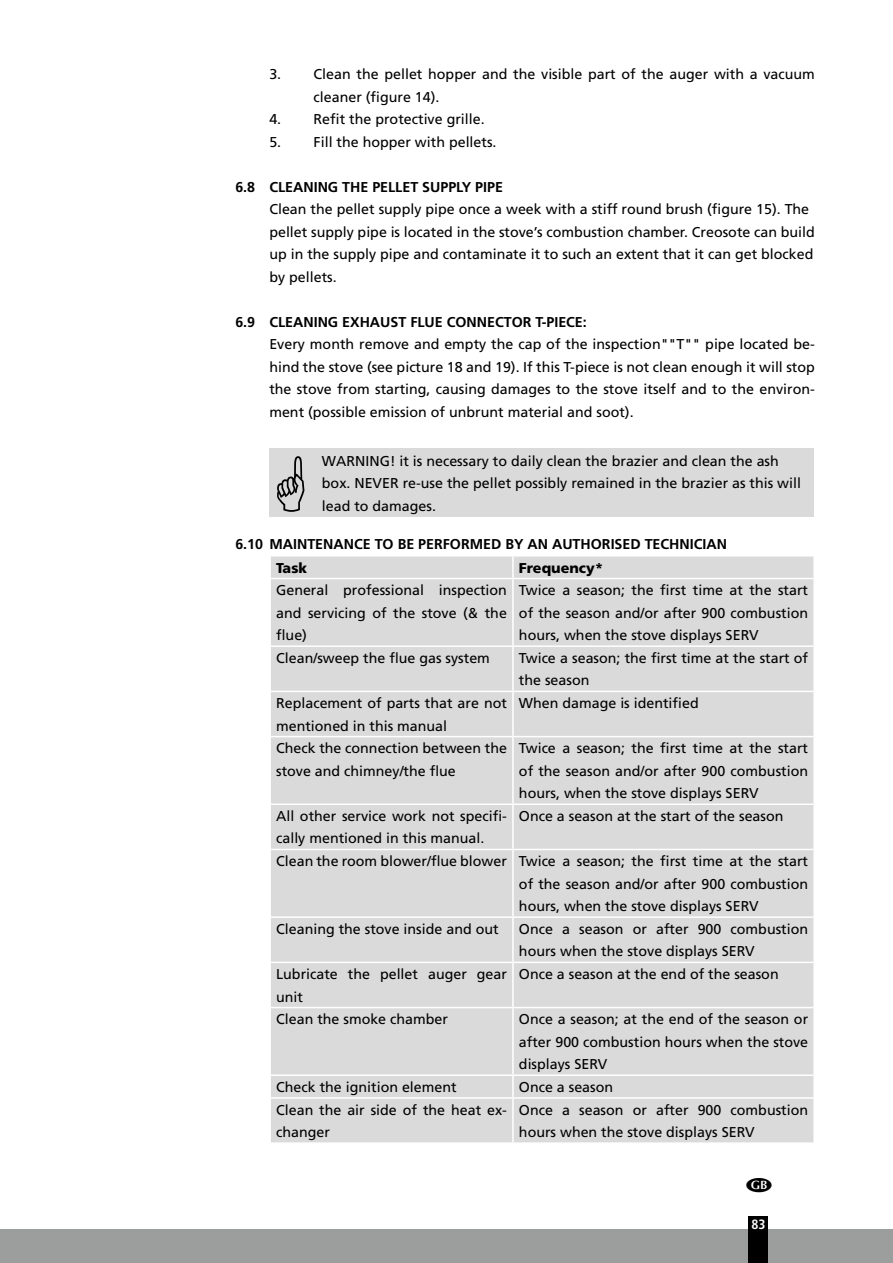
<style>
.page{position:relative;width:893px;height:1263px;background:#fff}
.page>*{position:absolute;margin:0;border:0;box-sizing:border-box;transform-origin:0 0}
.t1{font:14.25px/22.5px "Frutiger LT Std";color:#000}
.t2{font:700 14.25px "Frutiger LT Std";color:#000}
.t3{font:900 14.25px "Frutiger LT Std";color:#000}
.t4{font:700 condensed 13.5px "Frutiger LT Std";color:#fff}
</style>
<div class="page">
<div style="left:0;top:1229px;width:893px;height:34px;background:#9c9d9d"></div>
<div style="left:748px;top:1216px;width:20px;height:47px;background:#000"></div>
<div style="left:269px;top:448px;width:51px;height:69px;background:#dadada"></div>
<div style="left:320px;top:448px;width:494px;height:69px;background:#dadada"></div>
<div style="left:271px;top:557px;width:542px;height:585px;background:#dadada"></div>
<hr style="left:512px;top:557px;width:2px;height:21px;background:#fff">
<hr style="left:512px;top:579px;width:2px;height:66px;background:#fff">
<hr style="left:512px;top:647px;width:2px;height:44px;background:#fff">
<hr style="left:512px;top:692px;width:2px;height:44px;background:#fff">
<hr style="left:512px;top:737px;width:2px;height:66px;background:#fff">
<hr style="left:512px;top:805px;width:2px;height:44px;background:#fff">
<hr style="left:512px;top:850px;width:2px;height:66px;background:#fff">
<hr style="left:512px;top:918px;width:2px;height:44px;background:#fff">
<hr style="left:512px;top:963px;width:2px;height:44px;background:#fff">
<hr style="left:512px;top:1008px;width:2px;height:66px;background:#fff">
<hr style="left:512px;top:1076px;width:2px;height:21px;background:#fff">
<hr style="left:512px;top:1099px;width:2px;height:43px;background:#fff">
<hr style="left:271px;top:578px;width:242px;height:1px;background:#fff">
<hr style="left:513px;top:578px;width:300px;height:1px;background:#fff">
<hr style="left:271px;top:645px;width:242px;height:2px;background:#fff">
<hr style="left:513px;top:645px;width:300px;height:2px;background:#fff">
<hr style="left:271px;top:691px;width:242px;height:1px;background:#fff">
<hr style="left:513px;top:691px;width:300px;height:1px;background:#fff">
<hr style="left:271px;top:736px;width:242px;height:1px;background:#fff">
<hr style="left:513px;top:736px;width:300px;height:1px;background:#fff">
<hr style="left:271px;top:803px;width:242px;height:2px;background:#fff">
<hr style="left:513px;top:803px;width:300px;height:2px;background:#fff">
<hr style="left:271px;top:849px;width:242px;height:1px;background:#fff">
<hr style="left:513px;top:849px;width:300px;height:1px;background:#fff">
<hr style="left:271px;top:916px;width:242px;height:2px;background:#fff">
<hr style="left:513px;top:916px;width:300px;height:2px;background:#fff">
<hr style="left:271px;top:962px;width:242px;height:1px;background:#fff">
<hr style="left:513px;top:962px;width:300px;height:1px;background:#fff">
<hr style="left:271px;top:1007px;width:242px;height:1px;background:#fff">
<hr style="left:513px;top:1007px;width:300px;height:1px;background:#fff">
<hr style="left:271px;top:1074px;width:242px;height:2px;background:#fff">
<hr style="left:513px;top:1074px;width:300px;height:2px;background:#fff">
<hr style="left:271px;top:1097px;width:242px;height:2px;background:#fff">
<hr style="left:513px;top:1097px;width:300px;height:2px;background:#fff">
<p class="t1" style="left:314px;top:63px;width:503px;text-indent:-44px">3. Clean the pellet hopper and the visible part of the auger with a vacuum cleaner (figure 14).</p>
<p class="t1" style="left:269px;top:108px;width:217px">4. Refit the protective grille.</p>
<p class="t1" style="left:269px;top:131px;width:229px">5. Fill the hopper with pellets.</p>
<p class="t2" style="left:235px;top:178px;width:269px">6.8 CLEANING THE PELLET SUPPLY PIPE</p>
<p class="t1" style="left:269px;top:198px;width:547px">Clean the pellet supply pipe once a week with a stiff round brush (figure 15). The pellet supply pipe is located in the stove’s combustion chamber. Creosote can build up in the supply pipe and contaminate it to such an extent that it can get blocked by pellets.</p>
<p class="t2" style="left:235px;top:313px;width:353px">6.9 CLEANING EXHAUST FLUE CONNECTOR T-PIECE:</p>
<p class="t1" style="left:269px;top:333px;width:547px;text-align:justify">Every month remove and empty the cap of the inspection""T"" pipe located be&shy;hind the stove (see picture 18 and 19). If this T-piece is not clean enough it will stop the stove from starting, causing damages to the stove itself and to the environ&shy;ment (possible emission of unbrunt material and soot).</p>
<p class="t1" style="left:322px;top:449px;width:481px">WARNING! it is necessary to daily clean the brazier and clean the ash box. NEVER re-use the pellet possibly remained in the brazier as this will lead to damages.</p>
<p class="t2" style="left:235px;top:536px;width:493px">6.10 MAINTENANCE TO BE PERFORMED BY AN AUTHORISED TECHNICIAN</p>
<p class="t3" style="left:276px;top:559px;width:33px">Task</p>
<p class="t3" style="left:519px;top:559px;width:86px">Frequency*</p>
<p class="t1" style="left:276px;top:579px;width:232px;text-align:justify">General professional inspection and servicing of the stove (&amp; the flue)</p>
<p class="t1" style="left:519px;top:579px;width:291px;text-align:justify">Twice a season; the first time at the start of the season and/or after 900 combustion hours, when the stove displays SERV</p>
<p class="t1" style="left:276px;top:647px;width:215px">Clean/sweep the flue gas system</p>
<p class="t1" style="left:519px;top:647px;width:291px">Twice a season; the first time at the start of the season</p>
<p class="t1" style="left:276px;top:692px;width:232px">Replacement of parts that are not mentioned in this manual</p>
<p class="t1" style="left:519px;top:692px;width:181px">When damage is identified</p>
<p class="t1" style="left:276px;top:737px;width:232px">Check the connection between the stove and chimney/the flue</p>
<p class="t1" style="left:519px;top:737px;width:291px;text-align:justify">Twice a season; the first time at the start of the season and/or after 900 combustion hours, when the stove displays SERV</p>
<p class="t1" style="left:276px;top:805px;width:232px">All other service work not specifi&shy;cally mentioned in this manual.</p>
<p class="t1" style="left:519px;top:805px;width:266px">Once a season at the start of the season</p>
<p class="t1" style="left:276px;top:850px;width:533px">Clean the room blower/flue blower Twice a season; the first time at the start</p>
<p class="t1" style="left:519px;top:872px;width:291px">of the season and/or after 900 combustion</p>
<p class="t1" style="left:519px;top:895px;width:241px">hours, when the stove displays SERV</p>
<p class="t1" style="left:276px;top:918px;width:224px">Cleaning the stove inside and out</p>
<p class="t1" style="left:519px;top:918px;width:291px">Once a season or after 900 combustion hours when the stove displays SERV</p>
<p class="t1" style="left:276px;top:963px;width:232px">Lubricate the pellet auger gear unit</p>
<p class="t1" style="left:519px;top:963px;width:261px">Once a season at the end of the season</p>
<p class="t1" style="left:276px;top:1008px;width:173px">Clean the smoke chamber</p>
<p class="t1" style="left:519px;top:1008px;width:291px;text-align:justify">Once a season; at the end of the season or after 900 combustion hours when the stove displays SERV</p>
<p class="t1" style="left:276px;top:1076px;width:182px">Check the ignition element</p>
<p class="t1" style="left:519px;top:1076px;width:96px">Once a season</p>
<p class="t1" style="left:276px;top:1098px;width:232px">Clean the air side of the heat ex&shy;changer</p>
<p class="t1" style="left:519px;top:1098px;width:291px">Once a season or after 900 combustion hours when the stove displays SERV</p>
<p class="t4" style="left:751px;top:1216px;width:16px">83</p>
</div>
